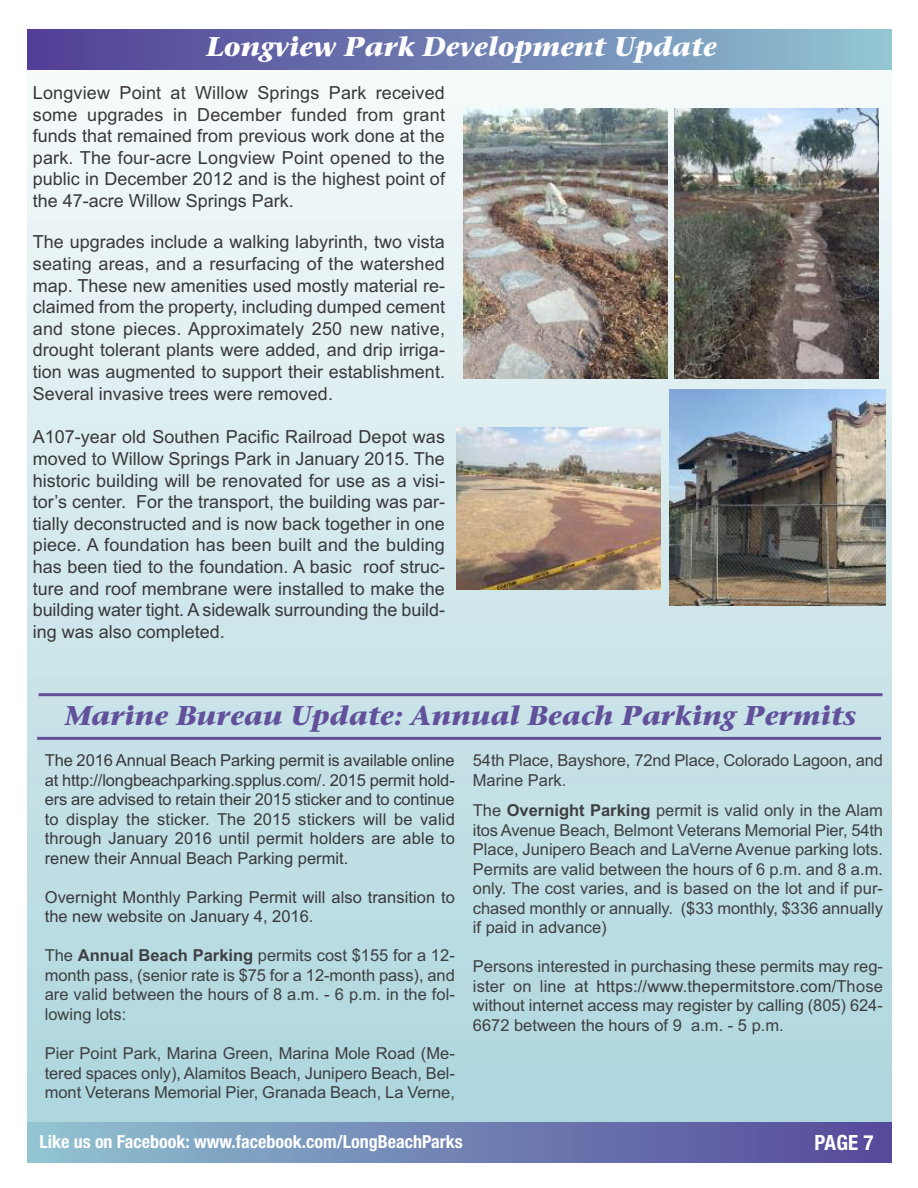
<style>
.page{position:relative;width:918px;height:1188px;background:#fff}
.page>*{position:absolute;margin:0;border:0;box-sizing:border-box;transform-origin:0 0}
.t1{font:italic 700 27px "Stone Serif";color:#63509b}
.t2{font:italic 700 27px "Stone Serif";color:#fff}
.t3{font:700 condensed 21px "Helvetica Neue";color:#fff}
.t4{font:18px/21.6px "Arial";color:#39383a;text-align:justify}
.t5{font:700 condensed 18px "Helvetica Neue";color:#fff}
.t6{font:16.5px/19.5px "Arial";color:#3e3f41;text-align:justify}
.t7{font:16.5px/19.5px "Arial";letter-spacing:.005em;color:#39383a;text-align:justify}
.s1{font-weight:700}
.s2{color:#39383a}
</style>
<div class="page">
<div style="left:27px;top:29px;width:864px;height:1133px;background:linear-gradient(to bottom,#f8fbfb,#aad4dc)"></div>
<div style="left:27px;top:29px;width:864px;height:41px;background:linear-gradient(to right,#503c95,#90c3d0)"></div>
<div style="left:27px;top:1123px;width:864px;height:39px;background:linear-gradient(to right,#90c1d0,#544799)"></div>
<hr style="left:39px;top:693px;width:844px;height:3px;background:#63509b">
<img style="left:464px;top:108px;width:204px;height:270px">
<img style="left:674px;top:108px;width:204px;height:270px">
<img style="left:456px;top:428px;width:204px;height:161px">
<img style="left:670px;top:389px;width:216px;height:216px">
<hr style="left:37px;top:737px;width:844px;height:3px;background:#63509b">
<h1 class="t2" style="left:206px;top:36px;width:512px">Longview Park Development Update</h1>
<p class="t4" style="left:33px;top:82px;width:414px">Longview Point at Willow Springs Park received some upgrades in December funded from grant funds that remained from previous work done at the park. The four-acre Longview Point opened to the public in December 2012 and is the highest point of the 47-acre Willow Springs Park.</p>
<p class="t4" style="left:33px;top:231px;width:414px">The upgrades include a walking labyrinth, two vista seating areas, and a resurfacing of the watershed map. These new amenities used mostly material re&shy;claimed from the property, including dumped cement and stone pieces. Approximately 250 new native, drought tolerant plants were added, and drip irriga&shy;tion was augmented to support their establishment.<br>Several invasive trees were removed.</p>
<p class="t4" style="left:33px;top:426px;width:414px">A107-year old Southen Pacific Railroad Depot was moved to Willow Springs Park in January 2015. The historic building will be renovated for use as a visi&shy;tor’s center. For the transport, the building was par&shy;tially deconstructed and is now back together in one piece. A foundation has been built and the bulding has been tied to the foundation. A basic roof struc&shy;ture and roof membrane were installed to make the building water tight. A sidewalk surrounding the build&shy;ing was also completed.</p>
<h1 class="t1" style="left:65px;top:705px;width:793px">Marine Bureau Update: Annual Beach Parking Permits</h1>
<p class="t7" style="left:45px;top:751px;width:412px">The 2016 Annual Beach Parking permit is available online at http://longbeachparking.spplus.com/. 2015 permit hold&shy;ers are advised to retain their 2015 sticker and to continue to display the sticker. The 2015 stickers will be valid through January 2016 until permit holders are able to renew their Annual Beach Parking permit.</p>
<p class="t7" style="left:45px;top:887px;width:412px">Overnight Monthly Parking Permit will also transition to the new website on January 4, 2016.</p>
<p class="t6" style="left:45px;top:946px;width:412px">The <span class="s1">Annual Beach Parking</span> permits cost $155 for a 12- month pass, (senior rate is $75 for a 12-month pass), and are valid between the hours of 8 a.m. - 6 p.m. in the fol&shy;lowing lots:</p>
<p class="t6" style="left:45px;top:1044px;width:412px">Pier Point Park, Marina Green, Marina Mole Road (Me&shy;tered spaces only), Alamitos Beach, Junipero Beach, Bel&shy;mont Veterans Memorial Pier, Granada Beach, La Verne,</p>
<p class="t6" style="left:473px;top:751px;width:412px">54th Place, Bayshore, 72nd Place, Colorado Lagoon, and<br>Marine Park.</p>
<p class="t6" style="left:473px;top:801px;width:412px">The <span class="s1">Overnight Parking</span> permit is valid only in the Alam itos Avenue Beach, Belmont Veterans Memorial Pier, 54th Place, Junipero Beach and LaVerne Avenue parking lots.<br>Permits are valid between the hours of 6 p.m. and 8 a.m. only. The cost varies, and is based on the lot and if pur&shy;chased monthly or annually. ($33 monthly, $336 annually if paid in advance)</p>
<p class="t6" style="left:473px;top:957px;width:412px">Persons interested in purchasing these permits may reg&shy;ister on line at <span class="s2">https://www.thepermitstore.com/</span>Those without internet access may register by calling (805) 624- 6672 between the hours of 9 a.m. - 5 p.m.</p>
<p class="t5" style="left:39px;top:1126px;width:425px">Like us on Facebook: www.facebook.com/LongBeachParks</p>
<p class="t3" style="left:814px;top:1125px;width:61px">PAGE 7</p>
</div>
